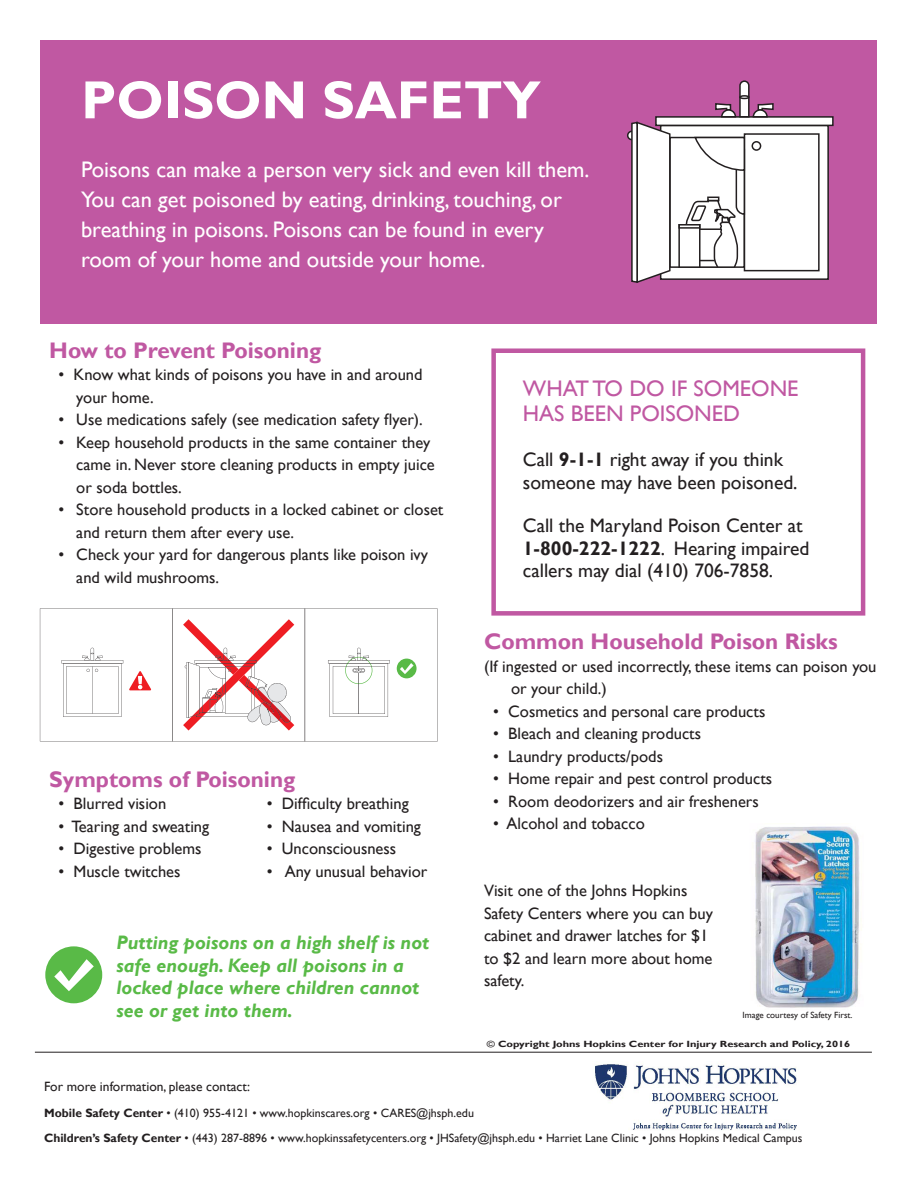
<style>
.page{position:relative;width:918px;height:1188px;background:#fff}
.page>*{position:absolute;margin:0;border:0;box-sizing:border-box;transform-origin:0 0}
.t1{font:700 54px "Gill Sans";color:#fff}
.Text{font:22.5px/30px "Gill Sans";color:#fff}
.Bold_Text{font:700 22.5px "Gill Sans";color:#c058a2}
.Bold_Text-2{font:22.5px/25.5px "Gill Sans";color:#c058a2}
.Bold_Text-3{font:italic 700 19.5px/22.5px "Gill Sans";color:#59ba47}
.Text-2{font:19.5px/22.5px "Gill Sans";color:#231f20}
.Bold_Text-4{font:19.5px/22.5px "Gill Sans";color:#231f20}
.Text-3{font:16.5px/22.5px "Gill Sans";color:#231f20}
.Bold_Text-5{font:16.5px "Gill Sans";color:#231f20}
.Bold_Text-6{font:13.5px "Gill Sans";color:#231f20}
.Bold_Text-7{font:12px "Gill Sans";color:#231f20}
.Bold_Text-8{font:700 9px "Gill Sans";color:#231f20;scale:1.23 1}
.Text-4{font:9px "Gill Sans";color:#231f20}
.s1{font-weight:700}
.s2{font-weight:400}
</style>
<div class="page">
<svg style="left:40px;top:608px;width:398px;height:133px"></svg>
<div style="left:40px;top:40px;width:838px;height:284px;background:#c058a2"></div>
<div style="left:661px;top:126px;width:167px;height:153px;background:#fff"></div>
<div style="left:660px;top:125px;width:169px;height:155px;border:2px solid #231f20"></div>
<div style="left:656px;top:117px;width:177px;height:8px;background:#fff"></div>
<div style="left:655px;top:116px;width:179px;height:10px;border:2px solid #231f20"></div>
<div style="left:744px;top:133px;width:76px;height:138px;border:2px solid #231f20"></div>
<div style="left:752px;top:141px;width:9px;height:10px;border:2px solid #231f20;border-radius:50%"></div>
<div style="left:627px;top:131px;width:10px;height:9px;border:2px solid #231f20;border-radius:50%"></div>
<svg style="left:714px;top:80px;width:61px;height:38px"></svg>
<svg style="left:630px;top:120px;width:42px;height:163px"></svg>
<svg style="left:679px;top:136px;width:67px;height:133px"></svg>
<div style="left:678px;top:224px;width:23px;height:5px;border:2px solid #231f20"></div>
<div style="left:45px;top:946px;width:57px;height:57px;background:#59ba47;border-radius:50%"></div>
<svg style="left:54px;top:959px;width:40px;height:32px"></svg>
<div style="left:491px;top:348px;width:374px;height:268px;border:4px solid #c058a2"></div>
<img style="left:755px;top:826px;width:107px;height:182px">
<hr style="left:35px;top:1052px;width:837px;height:1px;background:#231f20">
<img style="left:595px;top:1064px;width:202px;height:67px">
<p class="t1" style="left:81px;top:68px;width:461px">POISON SAFETY</p>
<p class="Text" style="left:81px;top:155px;width:510px">Poisons can make a person very sick and even kill them.<br>You can get poisoned by eating, drinking, touching, or breathing in poisons. Poisons can be found in every room of your home and outside your home.</p>
<p class="Bold_Text" style="left:49px;top:337px;width:273px">How to Prevent Poisoning</p>
<p class="Text-3" style="left:76px;top:364px;width:348px;text-indent:-18px">• Know what kinds of poisons you have in and around your home.</p>
<p class="Text-3" style="left:59px;top:409px;width:366px">• Use medications safely (see medication safety flyer).</p>
<p class="Text-3" style="left:76px;top:431px;width:360px;text-indent:-18px">• Keep household products in the same container they came in. Never store cleaning products in empty juice or soda bottles.</p>
<p class="Text-3" style="left:76px;top:499px;width:369px;text-indent:-18px">• Store household products in a locked cabinet or closet and return them after every use.</p>
<p class="Text-3" style="left:76px;top:544px;width:353px;text-indent:-18px">• Check your yard for dangerous plants like poison ivy and wild mushrooms.</p>
<p class="Bold_Text" style="left:49px;top:766px;width:248px">Symptoms of Poisoning</p>
<p class="Text-3" style="left:59px;top:793px;width:109px">• Blurred vision</p>
<p class="Text-3" style="left:59px;top:815px;width:152px">• Tearing and sweating</p>
<p class="Text-3" style="left:59px;top:838px;width:145px">• Digestive problems</p>
<p class="Text-3" style="left:59px;top:860px;width:124px">• Muscle twitches</p>
<p class="Bold_Text-5" style="left:267px;top:794px;width:143px">• Difficulty breathing</p>
<p class="Text-3" style="left:267px;top:815px;width:156px">• Nausea and vomiting</p>
<p class="Text-3" style="left:267px;top:838px;width:131px">• Unconsciousness</p>
<p class="Text-3" style="left:267px;top:860px;width:162px">• Any unusual behavior</p>
<p class="Bold_Text-3" style="left:116px;top:932px;width:314px">Putting poisons on a high shelf is not safe enough. Keep all poisons in a locked place where children cannot see or get into them.</p>
<p class="Bold_Text-2" style="left:523px;top:376px;width:277px">WHAT TO DO IF SOMEONE<br>HAS BEEN POISONED</p>
<p class="Bold_Text-4" style="left:523px;top:449px;width:276px">Call <span class="s1">9-1-1</span> right away if you think someone may have been poisoned.</p>
<p class="Text-2" style="left:523px;top:515px;width:281px">Call the Maryland Poison Center at</p>
<p class="Text-2" style="left:523px;top:537px;width:288px"><span class="s1">1-800-222-1222</span>. Hearing impaired callers may dial (410) 706-7858.</p>
<p class="Bold_Text" style="left:484px;top:628px;width:355px">Common Household Poison Risks</p>
<p class="Text-3" style="left:511px;top:655px;width:367px;text-indent:-27px">(If ingested or used incorrectly, these items can poison you or your child.)</p>
<p class="Text-3" style="left:493px;top:700px;width:274px">• Cosmetics and personal care products</p>
<p class="Text-3" style="left:493px;top:723px;width:209px">• Bleach and cleaning products</p>
<p class="Text-3" style="left:493px;top:745px;width:171px">• Laundry products/pods</p>
<p class="Text-3" style="left:493px;top:768px;width:281px">• Home repair and pest control products</p>
<p class="Text-3" style="left:493px;top:790px;width:267px">• Room deodorizers and air fresheners</p>
<p class="Text-3" style="left:493px;top:813px;width:153px">• Alcohol and tobacco</p>
<p class="Text-3" style="left:484px;top:880px;width:230px">Visit one of the Johns Hopkins<br>Safety Centers where you can buy cabinet and drawer latches for $1 to $2 and learn more about home safety.</p>
<p class="Text-4" style="left:743px;top:1009px;width:111px">Image courtesy of Safety First.</p>
<p class="Bold_Text-8" style="left:487px;top:1038px;width:297px"><span class="s2">©</span> Copyright Johns Hopkins Center for Injury Research and Policy, 2016</p>
<p class="Bold_Text-6" style="left:44px;top:1079px;width:207px">For more information, please contact:</p>
<p class="Bold_Text-7" style="left:44px;top:1106px;width:431px"><span class="s1">Mobile Safety Center</span> • (410) 955-4121 • www.hopkinscares.org • CARES@jhsph.edu</p>
<p class="Bold_Text-7" style="left:44px;top:1131px;width:760px"><span class="s1">Children’s Safety Center</span> • (443) 287-8896 • www.hopkinssafetycenters.org • JHSafety@jhsph.edu • Harriet Lane Clinic • Johns Hopkins Medical Campus</p>
</div>
